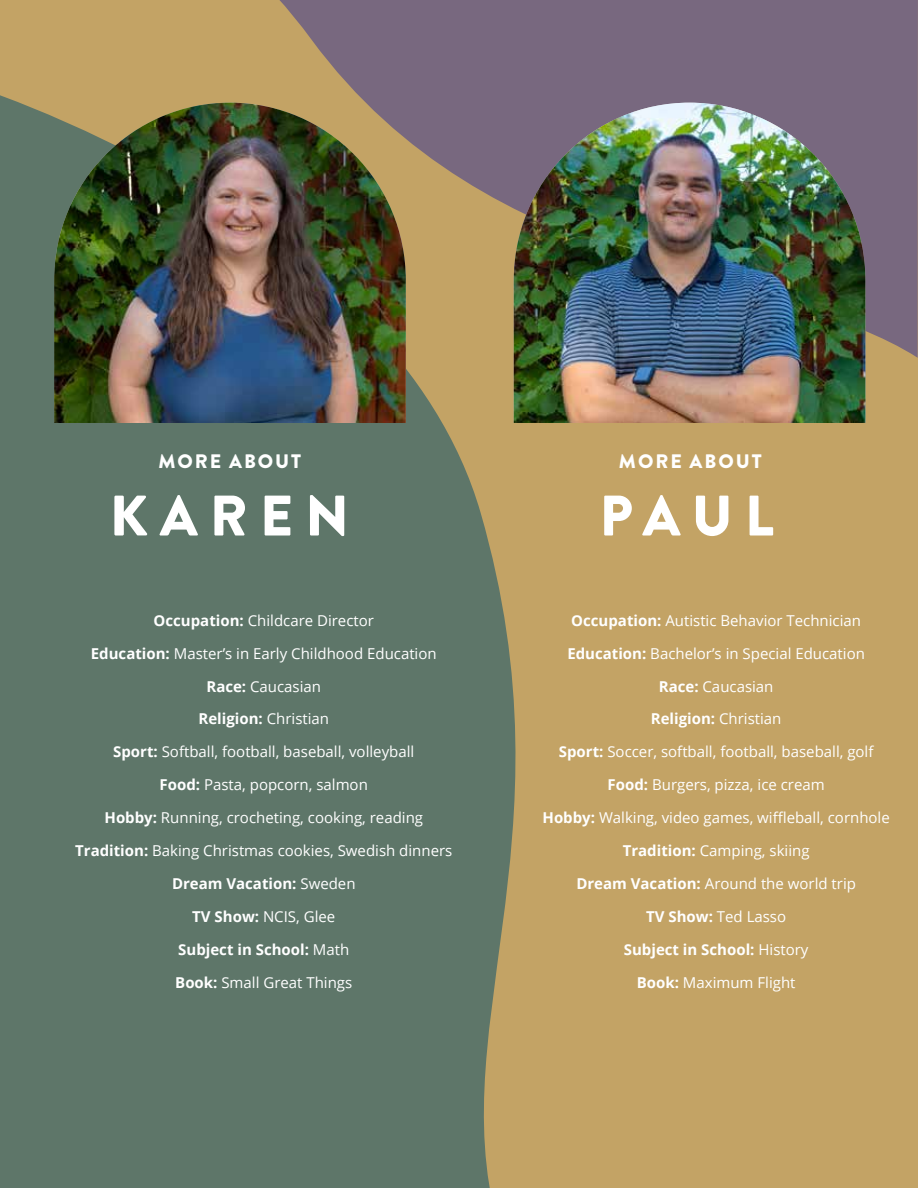
<style>
.page{position:relative;width:918px;height:1188px;background:#c3a365}
.page>*{position:absolute;margin:0;border:0;box-sizing:border-box;transform-origin:0 0}
.t1{font:900 57px "Brandon Grotesque";letter-spacing:.21em;color:#fff}
.t2{font:900 19.5px "Brandon Grotesque";letter-spacing:.1em;color:#fff}
.t3{font:15px/32.8px "Open Sans";color:#fff;text-align:center}
.s1{font-weight:700}
</style>
<div class="page">
<div style="left:0;top:95px;width:516px;height:1093px;background:#5e7669"></div>
<svg style="left:140px;top:0;width:778px;height:358px;fill:#78687f"></svg>
<img style="left:54px;top:103px;width:352px;height:320px">
<img style="left:514px;top:103px;width:351px;height:320px">
<h2 class="t2" style="left:159px;top:447px;width:144px">MORE ABOUT</h2>
<h2 class="t2" style="left:619px;top:447px;width:144px">MORE ABOUT</h2>
<h1 class="t1" style="left:110px;top:475px;width:241px">KAREN</h1>
<h1 class="t1" style="left:599px;top:475px;width:176px">PAUL</h1>
<p class="t3" style="left:75px;top:603px;width:379px"><span class="s1">Occupation:</span> Childcare Director<br><span class="s1">Education:</span> Master’s in Early Childhood Education<br><span class="s1">Race:</span> Caucasian<br><span class="s1">Religion:</span> Christian<br><span class="s1">Sport:</span> Softball, football, baseball, volleyball<br><span class="s1">Food:</span> Pasta, popcorn, salmon<br><span class="s1">Hobby:</span> Running, crocheting, cooking, reading<br><span class="s1">Tradition:</span> Baking Christmas cookies, Swedish dinners<br><span class="s1">Dream Vacation:</span> Sweden<br><span class="s1">TV Show:</span> NCIS, Glee<br><span class="s1">Subject in School:</span> Math<br><span class="s1">Book:</span> Small Great Things</p>
<p class="t3" style="left:543px;top:603px;width:349px"><span class="s1">Occupation:</span> Autistic Behavior Technician<br><span class="s1">Education:</span> Bachelor’s in Special Education<br><span class="s1">Race:</span> Caucasian<br><span class="s1">Religion:</span> Christian<br><span class="s1">Sport:</span> Soccer, softball, football, baseball, golf<br><span class="s1">Food:</span> Burgers, pizza, ice cream<br><span class="s1">Hobby:</span> Walking, video games, wiffleball, cornhole<br><span class="s1">Tradition:</span> Camping, skiing<br><span class="s1">Dream Vacation:</span> Around the world trip<br><span class="s1">TV Show:</span> Ted Lasso<br><span class="s1">Subject in School:</span> History<br><span class="s1">Book:</span> Maximum Flight</p>
</div>
